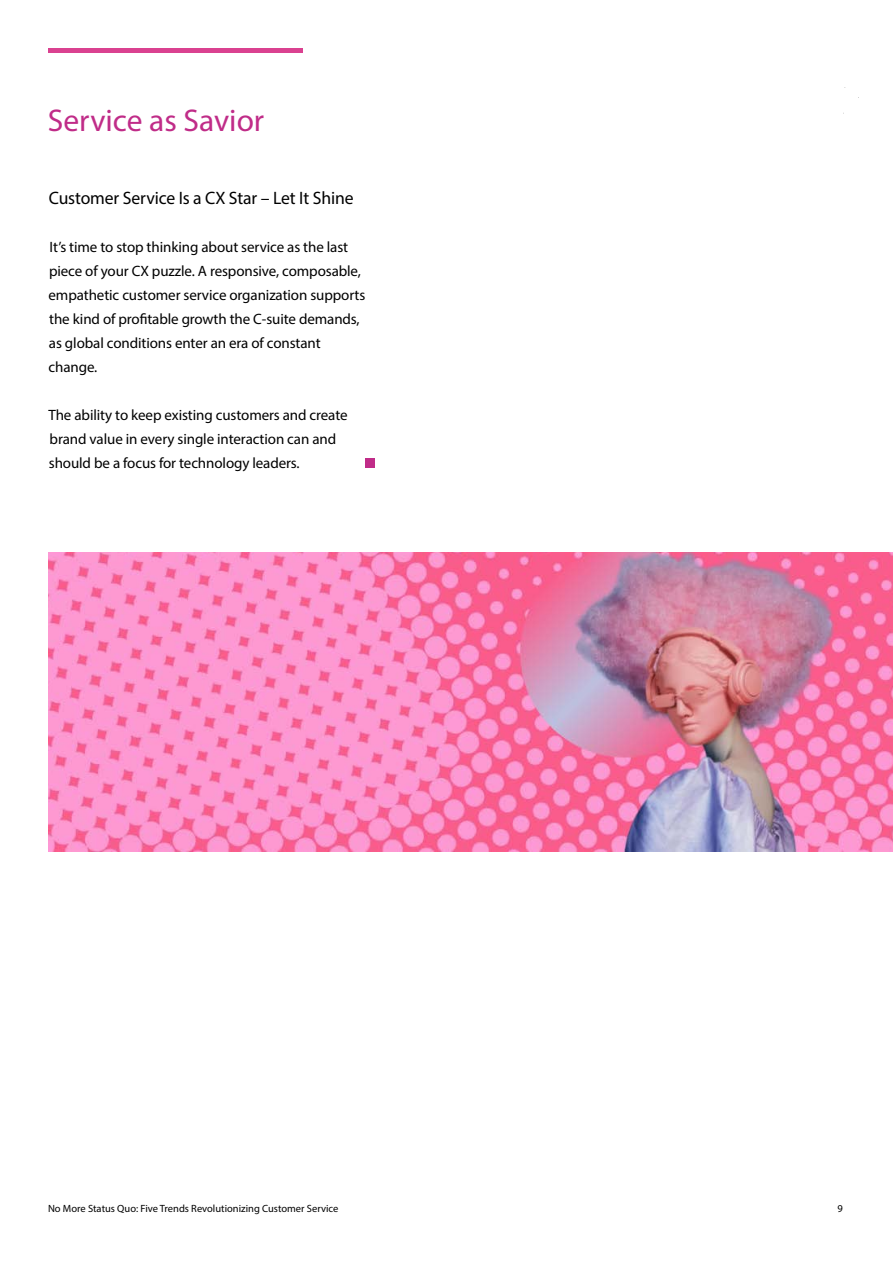
<style>
.page{position:relative;width:893px;height:1263px;background:#fff}
.page>*{position:absolute;margin:0;border:0;box-sizing:border-box;transform-origin:0 0}
.Headline{font:31.5px "Myriad Pro";color:#c02c88}
.BODY{font:18px "Myriad Pro";letter-spacing:-.005em;color:#000}
.BODY-2{font:15px/24px "Myriad Pro";letter-spacing:-.005em;color:#000}
.t1{font:10.5px "Myriad Pro";color:#000}
</style>
<div class="page">
<img style="left:48px;top:552px;width:845px;height:299px">
<hr style="left:48px;top:48px;width:255px;height:4px;background:#da4190">
<div style="left:365px;top:458px;width:10px;height:10px;background:#c02c88"></div>
<p class="Headline" style="left:48px;top:101px;width:218px">Service as Savior</p>
<p class="BODY" style="left:49px;top:187px;width:306px">Customer Service Is a CX Star – Let It Shine</p>
<p class="BODY-2" style="left:49px;top:234px;width:318px">It’s time to stop thinking about service as the last piece of your CX puzzle. A responsive, composable, empathetic customer service organization supports the kind of profitable growth the C-suite demands, as global conditions enter an era of constant change.</p>
<p class="BODY-2" style="left:49px;top:402px;width:301px">The ability to keep existing customers and create brand value in every single interaction can and should be a focus for technology leaders.</p>
<p class="t1" style="left:48px;top:1202px;width:292px">No More Status Quo: Five Trends Revolutionizing Customer Service</p>
<p class="t1" style="left:837px;top:1202px;width:7px">9</p>
</div>
